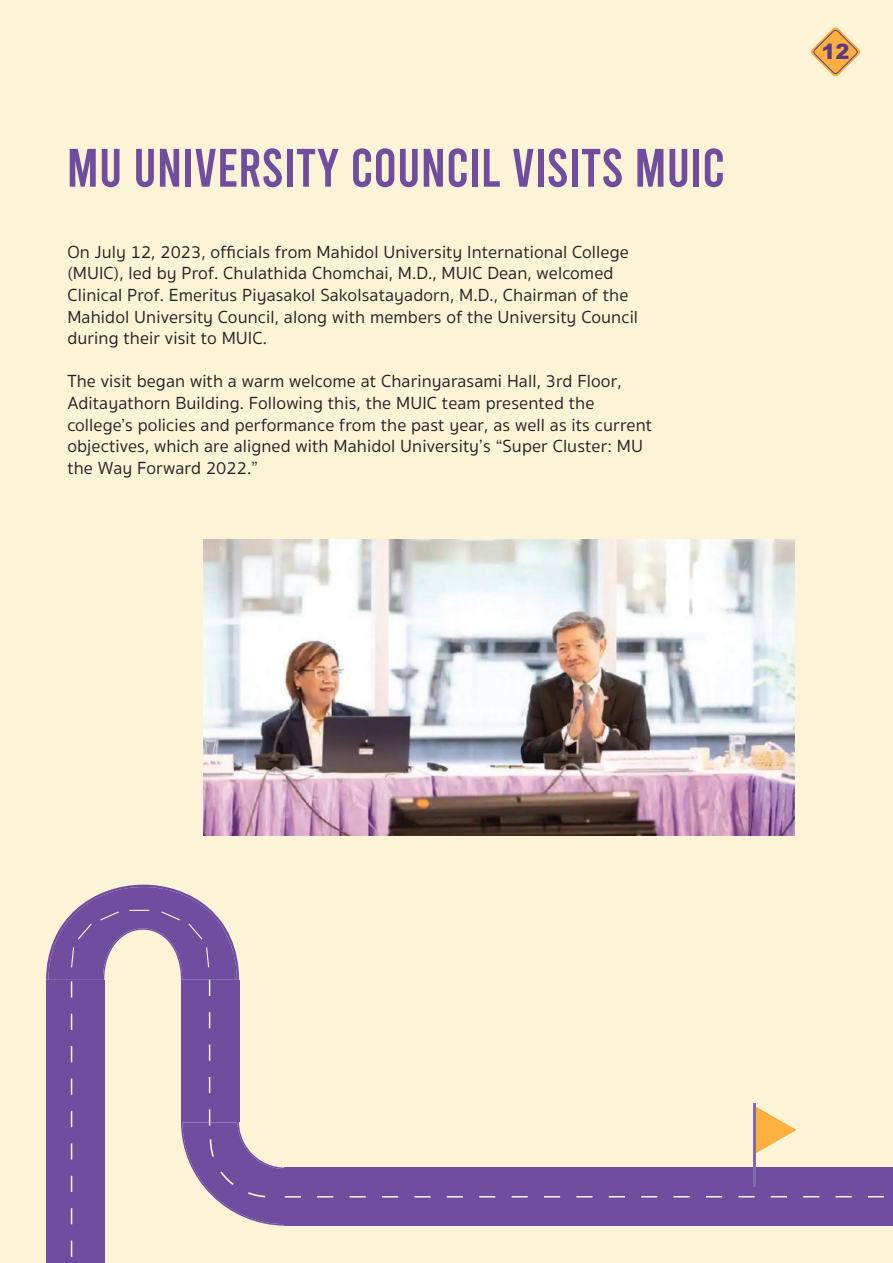
<style>
.page{position:relative;width:893px;height:1263px;background:#fdf3d7}
.page>*{position:absolute;margin:0;border:0;box-sizing:border-box;transform-origin:0 0}
.t1{font:54px "Bebas";color:#704d9f}
.t2{font:900 21px "Arial";color:#5b3c83}
.t3{font:18px/21.6px "Sukhumvit Set Text";letter-spacing:.005em;color:#231f20}
</style>
<div class="page">
<svg style="left:811px;top:27px;width:49px;height:50px"></svg>
<img style="left:203px;top:540px;width:591px;height:295px">
<svg style="left:46px;top:885px;width:838px;height:378px"></svg>
<hr style="left:753px;top:1103px;width:3px;height:84px;background:#8469ae">
<h1 class="t1" style="left:67px;top:141px;width:660px">MU UNIVERSITY COUNCIL VISITS MUIC</h1>
<p class="t3" style="left:67px;top:242px;width:572px">On July 12, 2023, officials from Mahidol University International College (MUIC), led by Prof. Chulathida Chomchai, M.D., MUIC Dean, welcomed Clinical Prof. Emeritus Piyasakol Sakolsatayadorn, M.D., Chairman of the Mahidol University Council, along with members of the University Council during their visit to MUIC.</p>
<p class="t3" style="left:67px;top:371px;width:586px">The visit began with a warm welcome at Charinyarasami Hall, 3rd Floor, Aditayathorn Building. Following this, the MUIC team presented the college’s policies and performance from the past year, as well as its current objectives, which are aligned with Mahidol University’s “Super Cluster: MU the Way Forward 2022.”</p>
<p class="t2" style="left:821px;top:36px;width:30px">12</p>
</div>
